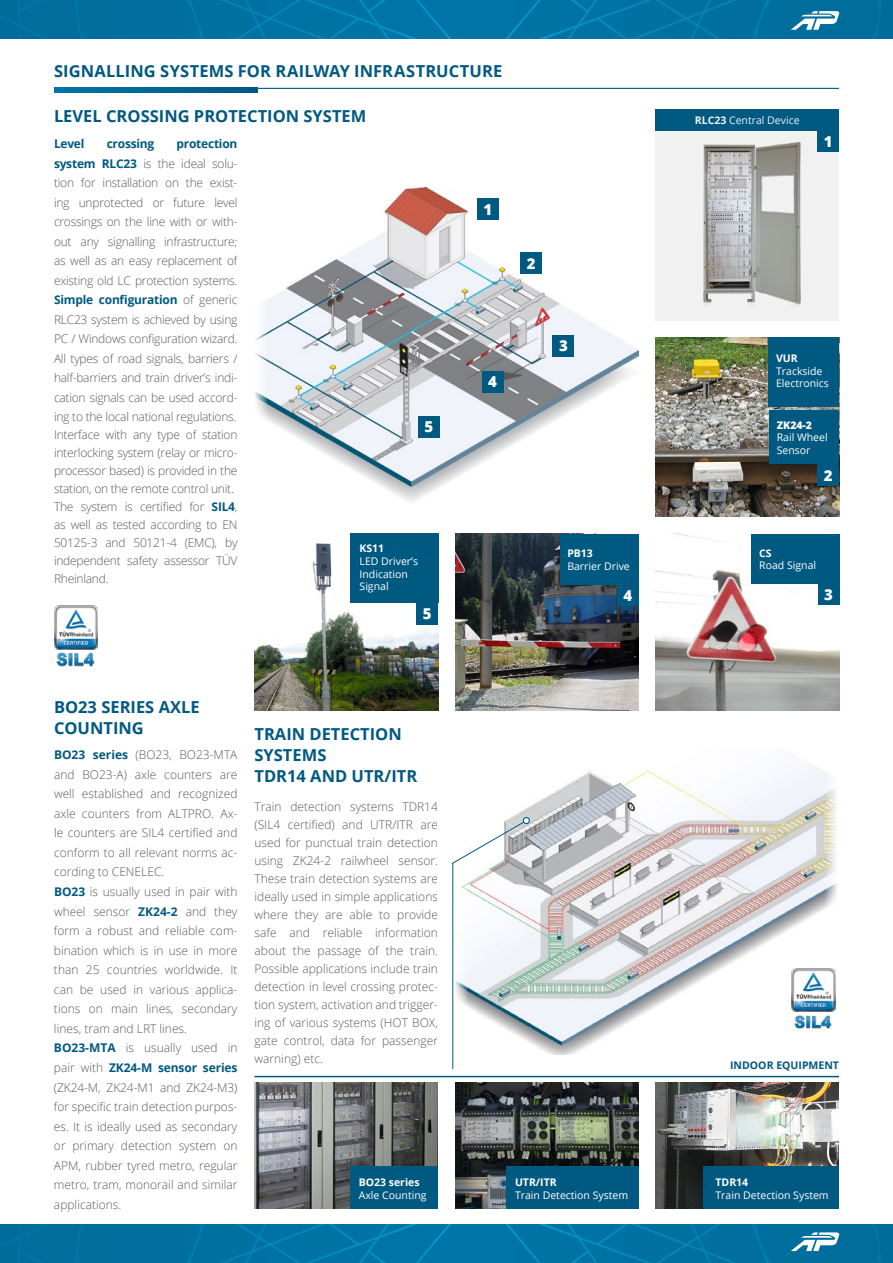
<style>
.page{position:relative;width:893px;height:1263px;background:#fff}
.page>*{position:absolute;margin:0;border:0;box-sizing:border-box;transform-origin:0 0}
.t1{font:700 16.5px/21px "Open Sans";color:#005981}
.t2{font:800 15px "Open Sans";color:#fff}
.t3{font:300 12px/19.5px "Open Sans";color:#58595b;text-align:justify}
.t4{font:300 12px/18px "Open Sans";letter-spacing:-.02em;color:#58595b}
.t5{font:700 12px "Open Sans";letter-spacing:-.02em;color:#005981}
.t6{font:10.5px/12.6px "Open Sans";color:#fff}
.t7{font:700 10.5px "Open Sans";color:#fff}
.t8{font:10.5px "Open Sans";color:#f1f1f2}
.t9{font:700 10.5px "Open Sans";color:#005981}
.t10{font:800 10.5px "Open Sans";color:#fff}
.s1{font-weight:700;color:#005981}
.s2{font-weight:700}
</style>
<div class="page">
<div style="left:0;top:0;width:893px;height:38px;background:#0071a1"></div>
<div style="left:0;top:1225px;width:893px;height:38px;background:#0071a1"></div>
<svg style="left:54px;top:88px;width:203px;height:4px"></svg>
<hr style="left:218px;top:88px;width:621px;height:1px;background:#005981">
<svg style="left:791px;top:1232px;width:48px;height:19px"></svg>
<svg style="left:791px;top:11px;width:48px;height:19px"></svg>
<img style="left:468px;top:765px;width:368px;height:290px">
<img style="left:268px;top:188px;width:370px;height:314px">
<div style="left:655px;top:109px;width:184px;height:211px;background:#f1f1f2"></div>
<div style="left:655px;top:109px;width:184px;height:22px;background:#005981"></div>
<img style="left:703px;top:142px;width:98px;height:165px">
<img style="left:656px;top:534px;width:183px;height:177px">
<div style="left:751px;top:534px;width:88px;height:50px;background:#005981"></div>
<img style="left:254px;top:543px;width:184px;height:168px">
<div style="left:350px;top:534px;width:88px;height:69px;background:#005981"></div>
<img style="left:455px;top:534px;width:183px;height:177px">
<div style="left:560px;top:534px;width:78px;height:51px;background:#005981"></div>
<img style="left:656px;top:337px;width:183px;height:180px">
<div style="left:769px;top:411px;width:70px;height:53px;background:#005981"></div>
<div style="left:769px;top:337px;width:70px;height:70px;background:#005981"></div>
<div style="left:553px;top:335px;width:21px;height:21px;background:#005981"></div>
<div style="left:818px;top:584px;width:21px;height:21px;background:#005981"></div>
<div style="left:617px;top:585px;width:21px;height:21px;background:#005981"></div>
<div style="left:482px;top:371px;width:21px;height:21px;background:#005981"></div>
<div style="left:417px;top:603px;width:21px;height:21px;background:#005981"></div>
<div style="left:418px;top:416px;width:21px;height:21px;background:#005981"></div>
<div style="left:521px;top:253px;width:21px;height:21px;background:#005981"></div>
<div style="left:818px;top:464px;width:21px;height:21px;background:#005981"></div>
<div style="left:477px;top:198px;width:21px;height:22px;background:#005981"></div>
<div style="left:818px;top:131px;width:21px;height:21px;background:#005981"></div>
<img style="left:794px;top:1012px;width:38px;height:20px">
<img style="left:791px;top:968px;width:44px;height:44px">
<div style="left:455px;top:740px;width:201px;height:30px;background:#fff"></div>
<svg style="left:824px;top:767px;width:13px;height:201px"></svg>
<img style="left:254px;top:1083px;width:184px;height:126px">
<img style="left:455px;top:1083px;width:183px;height:126px">
<img style="left:655px;top:1083px;width:184px;height:126px">
<div style="left:351px;top:1166px;width:87px;height:43px;background:#005981"></div>
<div style="left:506px;top:1166px;width:132px;height:43px;background:#005981"></div>
<div style="left:704px;top:1166px;width:135px;height:43px;background:#005981"></div>
<hr style="left:254px;top:1076px;width:585px;height:1px;background:#005981">
<hr style="left:452px;top:863px;width:1px;height:206px;background:#005981">
<svg style="left:452px;top:817px;width:77px;height:47px"></svg>
<div style="left:523px;top:817px;width:7px;height:7px;border:1px solid #005981;border-radius:50%"></div>
<img style="left:57px;top:649px;width:37px;height:18px">
<img style="left:54px;top:606px;width:44px;height:43px">
<h1 class="t1" style="left:54px;top:60px;width:450px">SIGNALLING SYSTEMS FOR RAILWAY INFRASTRUCTURE</h1>
<h1 class="t1" style="left:54px;top:105px;width:314px">LEVEL CROSSING PROTECTION SYSTEM</h1>
<p class="t5" style="left:54px;top:135px;width:32px">Level</p>
<p class="t5" style="left:107px;top:135px;width:49px">crossing</p>
<p class="t3" style="left:54px;top:134px;width:185px;text-indent:123px"><span class="s1">protection system RLC23</span> is the ideal solu&shy;tion for installation on the exist&shy;ing unprotected or future level crossings on the line with or with&shy;out any signalling infrastructure; as well as an easy replacement of existing old LC protection systems.<br><span class="s1">Simple configuration</span> of generic RLC23 system is achieved by using PC / Windows configuration wizard.<br>All types of road signals, barriers / half-barriers and train driver’s indi&shy;cation signals can be used accord&shy;ing to the local national regulations.</p>
<p class="t4" style="left:54px;top:426px;width:185px">Interface with any type of station interlocking system (relay or micro&shy;processor based) is provided in the station, on the remote control unit.<br>The system is certified for <span class="s1">SIL4</span>, as well as tested according to EN<br>50125-3 and 50121-4 (EMC), by independent safety assessor TÜV<br>Rheinland.</p>
<p class="t2" style="left:424px;top:416px;width:10px">5</p>
<p class="t7" style="left:360px;top:541px;width:26px">KS11</p>
<p class="t6" style="left:360px;top:555px;width:60px">LED Driver’s<br>Indication<br>Signal</p>
<p class="t2" style="left:423px;top:602px;width:10px">5</p>
<p class="t2" style="left:483px;top:198px;width:10px">1</p>
<p class="t2" style="left:488px;top:370px;width:10px">4</p>
<p class="t8" style="left:695px;top:113px;width:106px"><span class="s2">RLC23</span> Central Device</p>
<p class="t2" style="left:824px;top:130px;width:10px">1</p>
<p class="t2" style="left:527px;top:252px;width:10px">2</p>
<p class="t2" style="left:559px;top:335px;width:10px">3</p>
<p class="t7" style="left:567px;top:546px;width:27px">PB13</p>
<p class="t6" style="left:567px;top:559px;width:64px">Barrier Drive</p>
<p class="t7" style="left:776px;top:351px;width:23px">VUR</p>
<p class="t6" style="left:776px;top:364px;width:54px">Trackside<br>Electronics</p>
<p class="t10" style="left:777px;top:417px;width:37px">ZK24-2</p>
<p class="t6" style="left:777px;top:431px;width:52px">Rail Wheel<br>Sensor</p>
<p class="t2" style="left:824px;top:464px;width:10px">2</p>
<p class="t7" style="left:759px;top:545px;width:14px">CS</p>
<p class="t6" style="left:759px;top:559px;width:58px">Road Signal</p>
<p class="t2" style="left:623px;top:584px;width:10px">4</p>
<p class="t2" style="left:824px;top:583px;width:10px">3</p>
<h1 class="t1" style="left:54px;top:696px;width:147px">BO23 SERIES AXLE<br>COUNTING</h1>
<p class="t3" style="left:54px;top:745px;width:185px;text-align:left"><span class="s1">BO23 series</span> (BO23, BO23-MTA and BO23-A) axle counters are well established and recognized axle counters from ALTPRO. Ax&shy;le counters are SIL4 certified and conform to all relevant norms ac&shy;cording to CENELEC.<br><span class="s1">BO23</span> is usually used in pair with wheel sensor <span class="s1">ZK24-2</span> and they form a robust and reliable com&shy;bination which is in use in more than 25 countries worldwide. It can be used in various applica&shy;tions on main lines, secondary lines, tram and LRT lines.<br><span class="s1">BO23-MTA</span> is usually used in pair with <span class="s1">ZK24-M sensor series </span>(ZK24-M, ZK24-M1 and ZK24-M3) for specific train detection purpos&shy;es. It is ideally used as secondary or primary detection system on<br>APM, rubber tyred metro, regular metro, tram, monorail and similar applications.</p>
<h1 class="t1" style="left:254px;top:723px;width:164px">TRAIN DETECTION<br>SYSTEMS<br>TDR14 AND UTR/ITR</h1>
<p class="t3" style="left:254px;top:797px;width:185px;line-height:18px">Train detection systems TDR14 (SIL4 certified) and UTR/ITR are used for punctual train detection using ZK24-2 railwheel sensor.<br>These train detection systems are ideally used in simple applications where they are able to provide safe and reliable information about the passage of the train.<br>Possible applications include train detection in level crossing protec&shy;tion system, activation and trigger&shy;ing of various systems (HOT BOX, gate control, data for passenger warning) etc.</p>
<p class="t7" style="left:359px;top:1175px;width:62px">BO23 series</p>
<p class="t6" style="left:359px;top:1188px;width:69px">Axle Counting</p>
<p class="t7" style="left:515px;top:1175px;width:43px">UTR/ITR</p>
<p class="t6" style="left:515px;top:1188px;width:115px">Train Detection System</p>
<p class="t9" style="left:730px;top:1057px;width:110px">INDOOR EQUIPMENT</p>
<p class="t7" style="left:715px;top:1175px;width:34px">TDR14</p>
<p class="t6" style="left:715px;top:1188px;width:115px">Train Detection System</p>
</div>
